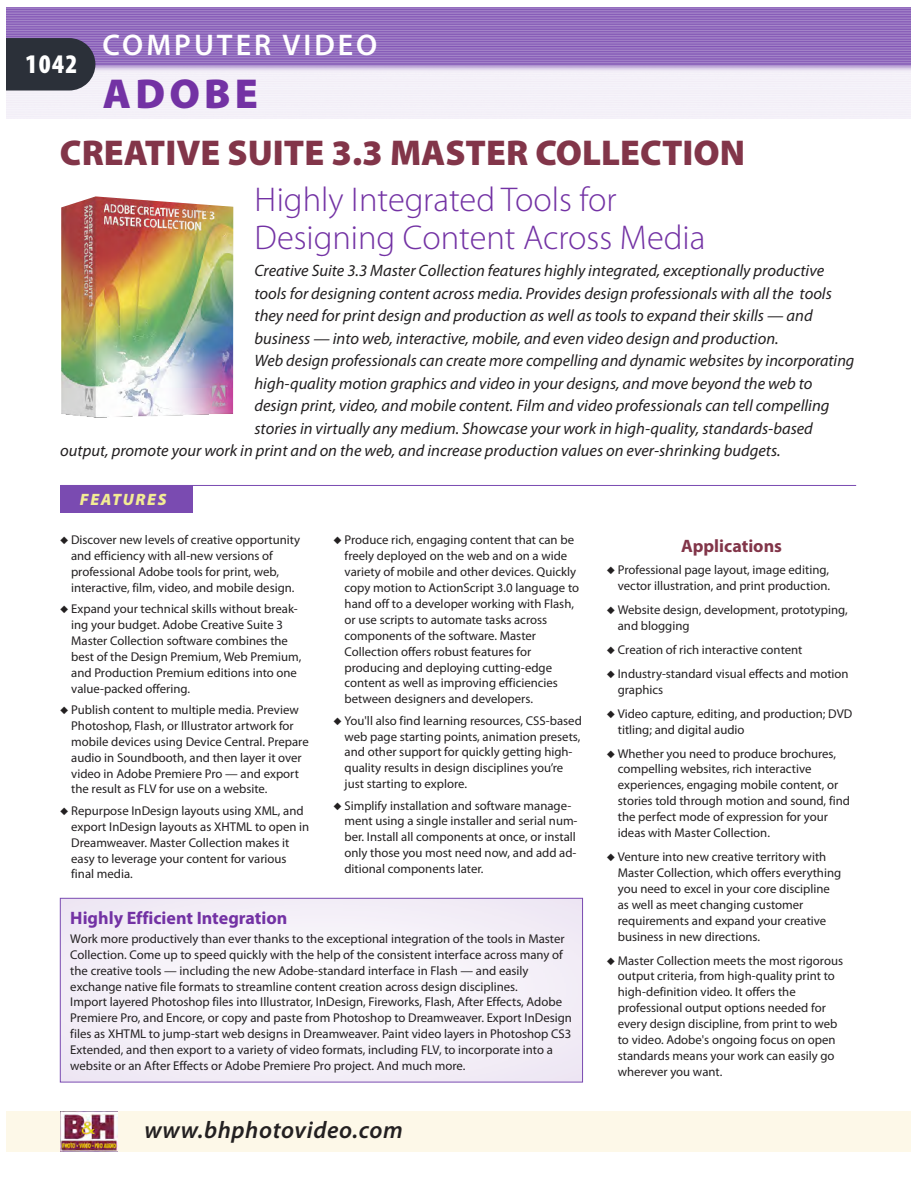
<style>
.page{position:relative;width:918px;height:1188px;background:#fff}
.page>*{position:absolute;margin:0;border:0;box-sizing:border-box;transform-origin:0 0}
.t1{font:900 42px "Myriad Pro";letter-spacing:.1em;color:#7332a4}
.t2{font:900 36px "Myriad Pro";color:#823549}
.t3{font:300 34.5px/37.5px "Myriad Pro";color:#7332a4}
.t4{font:600 30px "Myriad Pro";letter-spacing:.1em;color:#fff}
.t5{font:900 condensed 27px "Myriad Pro";color:#fff}
.t6{font:italic 600 24px "Myriad Pro";letter-spacing:.025em;color:#232021}
.t7{font:700 18px "Myriad Pro";color:#7332a4}
.t8{font:700 18px "Myriad Pro";color:#823549}
.t9{font:italic 16.5px "Myriad Pro";color:#232021}
.t10{font:italic 900 16.5px "Myriad Pro";letter-spacing:.1em;color:#f3ec94}
.t11{font:12.75px/15.9px "Myriad Pro";color:#232021}
</style>
<div class="page">
<div style="left:884px;top:1111px;width:27px;height:41px;background:#fdf8e8"></div>
<img style="left:6px;top:7px;width:905px;height:112px">
<svg style="left:6px;top:38px;width:89px;height:53px"></svg>
<svg style="left:193px;top:485px;width:664px;height:1px"></svg>
<div style="left:60px;top:485px;width:133px;height:27px;background:#7a4bb1"></div>
<div style="left:6px;top:1111px;width:905px;height:40px;background:#fdf8e8"></div>
<img style="left:60px;top:1111px;width:58px;height:40px">
<img style="left:61px;top:196px;width:172px;height:222px">
<div style="left:60px;top:898px;width:523px;height:184px;border:1px solid #7a4bb1"></div>
<h3 class="t5" style="left:26px;top:52px;width:54px">1042</h3>
<h3 class="t4" style="left:102px;top:33px;width:276px">COMPUTER VIDEO</h3>
<h1 class="t1" style="left:103px;top:77px;width:157px">ADOBE</h1>
<h2 class="t2" style="left:60px;top:138px;width:687px">CREATIVE SUITE 3.3 MASTER COLLECTION</h2>
<h3 class="t3" style="left:255px;top:184px;width:452px">Highly Integrated Tools for<br>Designing Content Across Media</h3>
<p class="t9" style="left:255px;top:264px;width:571px">Creative Suite 3.3 Master Collection features highly integrated, exceptionally productive</p>
<p class="t9" style="left:255px;top:286px;width:579px">tools for designing content across media. Provides design professionals with all the tools</p>
<p class="t9" style="left:255px;top:309px;width:560px">they need for print design and production as well as tools to expand their skills — and</p>
<p class="t9" style="left:255px;top:331px;width:526px">business — into web, interactive, mobile, and even video design and production.</p>
<p class="t9" style="left:255px;top:354px;width:601px">Web design professionals can create more compelling and dynamic websites by incorporating</p>
<p class="t9" style="left:255px;top:376px;width:560px">high-quality motion graphics and video in your designs, and move beyond the web to</p>
<p class="t9" style="left:255px;top:399px;width:577px">design print, video, and mobile content. Film and video professionals can tell compelling</p>
<p class="t9" style="left:255px;top:421px;width:560px">stories in virtually any medium. Showcase your work in high-quality, standards-based</p>
<p class="t9" style="left:60px;top:444px;width:722px">output, promote your work in print and on the web, and increase production values on ever-shrinking budgets.</p>
<p class="t10" style="left:80px;top:492px;width:88px">FEATURES</p>
<p class="t11" style="left:71px;top:533px;width:231px;text-indent:-11px">◆ Discover new levels of creative opportunity and efficiency with all-new versions of professional Adobe tools for print, web, interactive, film, video, and mobile design.</p>
<p class="t11" style="left:71px;top:602px;width:232px;text-indent:-11px">◆ Expand your technical skills without break&shy;ing your budget. Adobe Creative Suite 3<br>Master Collection software combines the best of the Design Premium, Web Premium, and Production Premium editions into one value-packed offering.</p>
<p class="t11" style="left:71px;top:703px;width:239px;text-indent:-11px">◆ Publish content to multiple media. Preview Photoshop, Flash, or Illustrator artwork for mobile devices using Device Central. Prepare audio in Soundbooth, and then layer it over video in Adobe Premiere Pro — and export the result as FLV for use on a website.</p>
<p class="t11" style="left:71px;top:804px;width:240px;text-indent:-11px">◆ Repurpose InDesign layouts using XML, and export InDesign layouts as XHTML to open in Dreamweaver. Master Collection makes it easy to leverage your content for various final media.</p>
<p class="t11" style="left:345px;top:533px;width:236px;text-indent:-11px">◆ Produce rich, engaging content that can be freely deployed on the web and on a wide variety of mobile and other devices. Quickly copy motion to ActionScript 3.0 language to hand off to a developer working with Flash, or use scripts to automate tasks across components of the software. Master Collection offers robust features for producing and deploying cutting-edge content as well as improving efficiencies between designers and developers.</p>
<p class="t11" style="left:345px;top:714px;width:239px;text-indent:-11px">◆ You'll also find learning resources, CSS-based web page starting points, animation presets, and other support for quickly getting high&shy;quality results in design disciplines you’re just starting to explore.</p>
<p class="t11" style="left:344px;top:798px;width:235px;text-indent:-11px">◆ Simplify installation and software manage&shy;ment using a single installer and serial num&shy;ber. Install all components at once, or install only those you most need now, and add ad&shy;ditional components later.</p>
<h3 class="t7" style="left:70px;top:911px;width:219px">Highly Efficient Integration</h3>
<p class="t11" style="left:70px;top:932px;width:503px">Work more productively than ever thanks to the exceptional integration of the tools in Master Collection. Come up to speed quickly with the help of the consistent interface across many of the creative tools — including the new Adobe-standard interface in Flash — and easily exchange native file formats to streamline content creation across design disciplines.<br>Import layered Photoshop files into Illustrator, InDesign, Fireworks, Flash, After Effects, Adobe Premiere Pro, and Encore, or copy and paste from Photoshop to Dreamweaver. Export InDesign files as XHTML to jump-start web designs in Dreamweaver. Paint video layers in Photoshop CS3<br>Extended, and then export to a variety of video formats, including FLV, to incorporate into a website or an After Effects or Adobe Premiere Pro project. And much more.</p>
<h3 class="t6" style="left:144px;top:1120px;width:260px">www.bhphotovideo.com</h3>
<h3 class="t8" style="left:681px;top:538px;width:102px">Applications</h3>
<p class="t11" style="left:607px;top:563px;width:225px;text-align:right">◆ Professional page layout, image editing, vector illustration, and print production.</p>
<p class="t11" style="left:618px;top:603px;width:231px;text-indent:-11px">◆ Website design, development, prototyping, and blogging</p>
<p class="t11" style="left:607px;top:643px;width:197px">◆ Creation of rich interactive content</p>
<p class="t11" style="left:618px;top:667px;width:232px;text-indent:-11px">◆ Industry-standard visual effects and motion graphics</p>
<p class="t11" style="left:618px;top:707px;width:236px;text-indent:-11px">◆ Video capture, editing, and production; DVD titling; and digital audio</p>
<p class="t11" style="left:618px;top:746px;width:234px;text-indent:-11px">◆ Whether you need to produce brochures, compelling websites, rich interactive experiences, engaging mobile content, or stories told through motion and sound, find the perfect mode of expression for your ideas with Master Collection.</p>
<p class="t11" style="left:618px;top:850px;width:225px;text-indent:-11px">◆ Venture into new creative territory with Master Collection, which offers everything you need to excel in your core discipline as well as meet changing customer requirements and expand your creative business in new directions.</p>
<p class="t11" style="left:618px;top:953px;width:227px;text-indent:-11px">◆ Master Collection meets the most rigorous output criteria, from high-quality print to high-definition video. It offers the professional output options needed for every design discipline, from print to web to video. Adobe's ongoing focus on open standards means your work can easily go wherever you want.</p>
</div>
